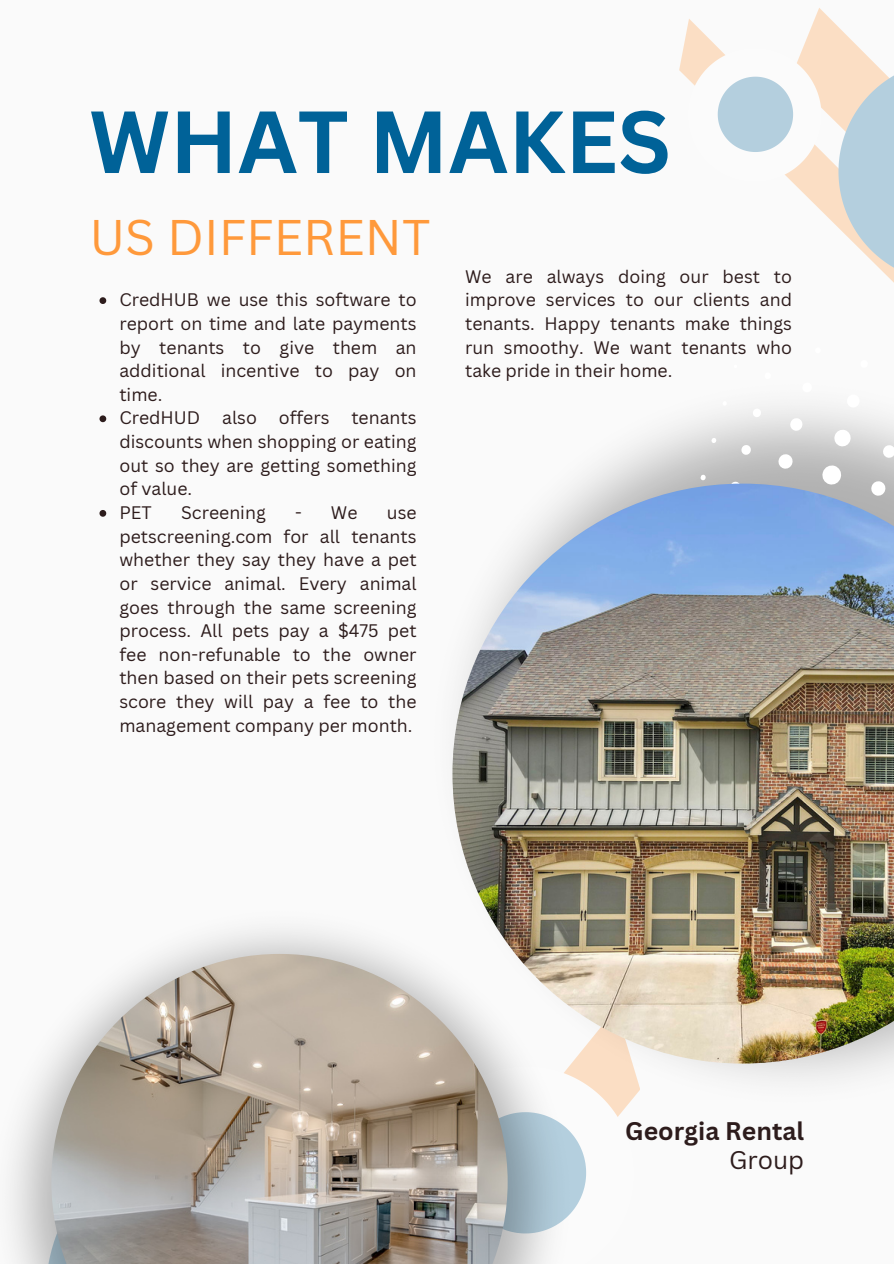
<style>
.page{position:relative;width:894px;height:1264px;background:#fff}
.page>*{position:absolute;margin:0;border:0;box-sizing:border-box;transform-origin:0 0}
.t1{font:700 86.1px "Canva Sans";color:#006298}
.t2{font:48.75px "Canva Sans";color:#ff993b}
.t3{font:700 24.75px "Canva Sans";color:#2d1c1c}
.t4{font:24.75px "Canva Sans";color:#2d1c1c}
.t5{font:17.7px/23.7px "Canva Sans";color:#2d1c1c;text-align:justify}
</style>
<div class="page">
<div style="left:0;top:0;width:893px;height:1263px;background:#fafafa"></div>
<img style="left:13px;top:788px;width:678px;height:475px">
<svg style="left:657px;top:8px;width:237px;height:730px"></svg>
<img style="left:452px;top:483px;width:441px;height:580px">
<img style="left:51px;top:953px;width:456px;height:310px">
<svg style="left:99px;top:297px;width:7px;height:7px"></svg>
<svg style="left:99px;top:415px;width:7px;height:7px"></svg>
<svg style="left:99px;top:510px;width:7px;height:6px"></svg>
<h2 class="t1" style="left:89px;top:81px;width:583px">WHAT MAKES</h2>
<p class="t2" style="left:89px;top:203px;width:342px">US DIFFERENT</p>
<p class="t5" style="left:119px;top:287px;width:298px">CredHUB we use this software to report on time and late payments by tenants to give them an additional incentive to pay on time.</p>
<p class="t5" style="left:119px;top:406px;width:298px">CredHUD also offers tenants discounts when shopping or eating out so they are getting something of value.</p>
<p class="t5" style="left:119px;top:500px;width:34px">PET</p>
<p class="t5" style="left:181px;top:500px;width:86px">Screening</p>
<p class="t5" style="left:295px;top:500px;width:64px">- We</p>
<p class="t5" style="left:119px;top:500px;width:298px;text-indent:267px">use petscreening.com for all tenants whether they say they have a pet or service animal. Every animal goes through the same screening process. All pets pay a $475 pet fee non-refunable to the owner then based on their pets screening score they will pay a fee to the management company per month.</p>
<h3 class="t5" style="left:465px;top:264px;width:328px">We are always doing our best to improve services to our clients and tenants. Happy tenants make things run smoothy. We want tenants who take pride in their home.</h3>
<h4 class="t3" style="left:625px;top:1113px;width:180px">Georgia Rental</h4>
<p class="t4" style="left:728px;top:1142px;width:77px">Group</p>
</div>
